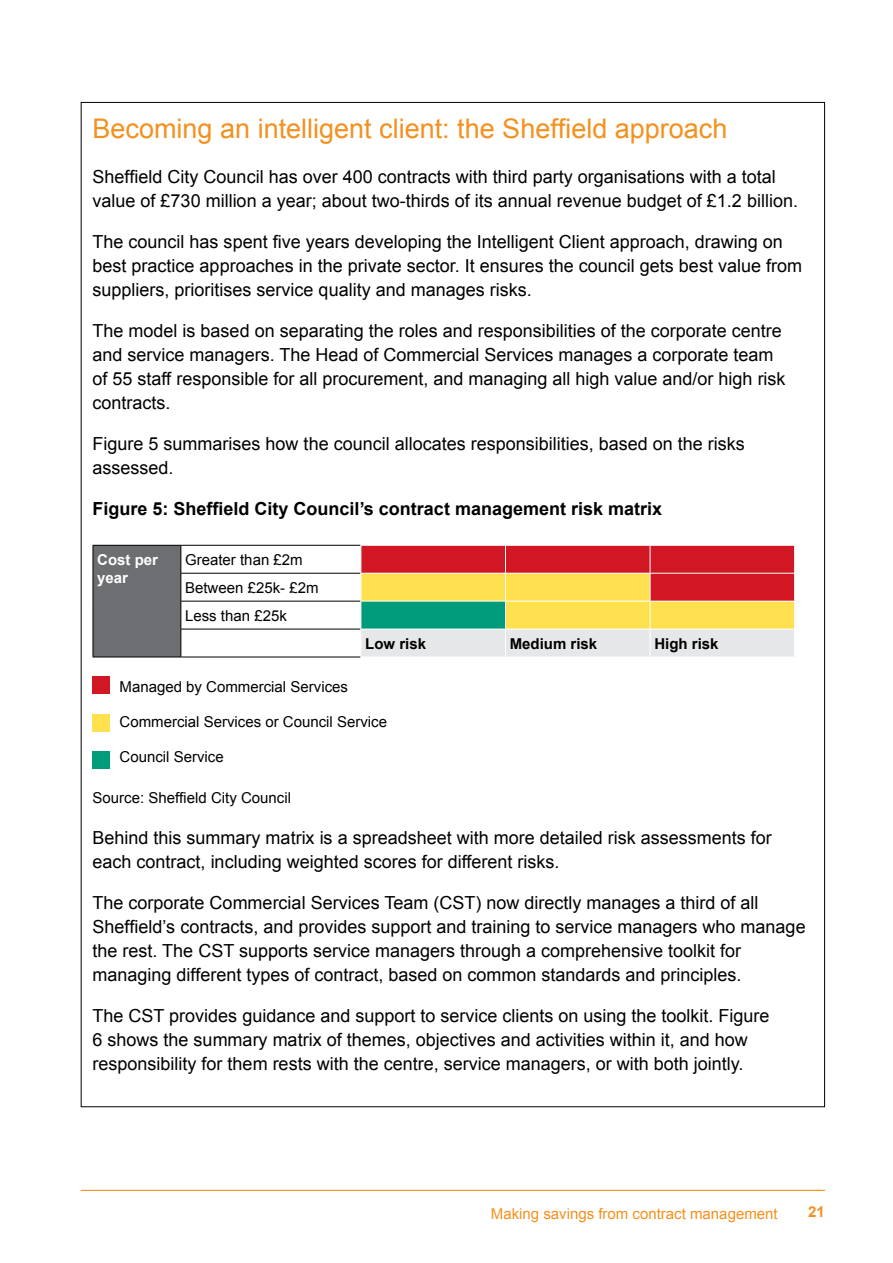
<style>
.page{position:relative;width:893px;height:1263px;background:#fff}
.page>*{position:absolute;margin:0;border:0;box-sizing:border-box;transform-origin:0 0}
.t1{font:27px "Arial";color:#f4901d}
.t2{font:18px/24px "Arial";color:#000}
.t3{font:700 18px "Arial";color:#000}
.t4{font:15px/27.9px "Arial";color:#000}
.t5{font:15px "Arial";color:#f4901d}
.t6{font:700 15px "Arial";color:#000}
.t7{font:700 15px/18px "Arial";color:#fff}
.t8{font:700 15px "Arial";color:#f4901d}
</style>
<div class="page">
<hr style="left:81px;top:1190px;width:744px;height:1px;background:#f4901d">
<div style="left:93px;top:545px;width:88px;height:112px;background:#6d6e71"></div>
<hr style="left:93px;top:545px;width:88px;height:1px;background:#000">
<svg style="left:93px;top:546px;width:1px;height:111px"></svg>
<hr style="left:93px;top:657px;width:88px;height:1px;background:#000">
<hr style="left:181px;top:545px;width:180px;height:1px;background:#000">
<hr style="left:180px;top:573px;width:181px;height:1px;background:#000">
<hr style="left:180px;top:601px;width:181px;height:1px;background:#000">
<hr style="left:180px;top:629px;width:181px;height:1px;background:#000">
<svg style="left:180px;top:546px;width:1px;height:111px"></svg>
<hr style="left:181px;top:657px;width:180px;height:1px;background:#000">
<svg style="left:361px;top:545px;width:434px;height:112px;background:#d59e71"></svg>
<div style="left:92px;top:676px;width:17px;height:17px;background:#d01723"></div>
<div style="left:92px;top:715px;width:17px;height:17px;background:#ffe14f"></div>
<div style="left:92px;top:751px;width:17px;height:17px;background:#009b7a"></div>
<h1 class="t1" style="left:93px;top:110px;width:636px">Becoming an intelligent client: the Sheffield approach</h1>
<p class="t2" style="left:93px;top:165px;width:707px">Sheffield City Council has over 400 contracts with third party organisations with a total value of £730 million a year; about two-thirds of its annual revenue budget of £1.2 billion.</p>
<p class="t2" style="left:93px;top:230px;width:711px">The council has spent five years developing the Intelligent Client approach, drawing on best practice approaches in the private sector. It ensures the council gets best value from suppliers, prioritises service quality and manages risks.</p>
<p class="t2" style="left:93px;top:319px;width:694px">The model is based on separating the roles and responsibilities of the corporate centre and service managers. The Head of Commercial Services manages a corporate team of 55 staff responsible for all procurement, and managing all high value and/or high risk contracts.</p>
<p class="t2" style="left:93px;top:432px;width:654px">Figure 5 summarises how the council allocates responsibilities, based on the risks assessed.</p>
<p class="t3" style="left:93px;top:497px;width:571px">Figure 5: Sheffield City Council’s contract management risk matrix</p>
<p class="t7" style="left:97px;top:551px;width:62px">Cost per year</p>
<p class="t4" style="left:185px;top:546px;width:135px">Greater than £2m<br>Between £25k- £2m<br>Less than £25k</p>
<p class="t6" style="left:365px;top:633px;width:62px">Low risk</p>
<p class="t6" style="left:510px;top:633px;width:89px">Medium risk</p>
<p class="t6" style="left:654px;top:633px;width:66px">High risk</p>
<p class="t4" style="left:120px;top:673px;width:230px">Managed by Commercial Services</p>
<p class="t4" style="left:120px;top:708px;width:269px">Commercial Services or Council Service</p>
<p class="t4" style="left:120px;top:743px;width:106px">Council Service</p>
<p class="t4" style="left:93px;top:784px;width:200px">Source: Sheffield City Council</p>
<p class="t2" style="left:93px;top:826px;width:681px">Behind this summary matrix is a spreadsheet with more detailed risk assessments for each contract, including weighted scores for different risks.</p>
<p class="t2" style="left:93px;top:891px;width:715px">The corporate Commercial Services Team (CST) now directly manages a third of all Sheffield’s contracts, and provides support and training to service managers who manage the rest. The CST supports service managers through a comprehensive toolkit for managing different types of contract, based on common standards and principles.</p>
<p class="t2" style="left:93px;top:1004px;width:678px">The CST provides guidance and support to service clients on using the toolkit. Figure<br>6 shows the summary matrix of themes, objectives and activities within it, and how responsibility for them rests with the centre, service managers, or with both jointly.</p>
<p class="t5" style="left:491px;top:1203px;width:288px">Making savings from contract management</p>
<p class="t8" style="left:808px;top:1202px;width:18px">21</p>
</div>
